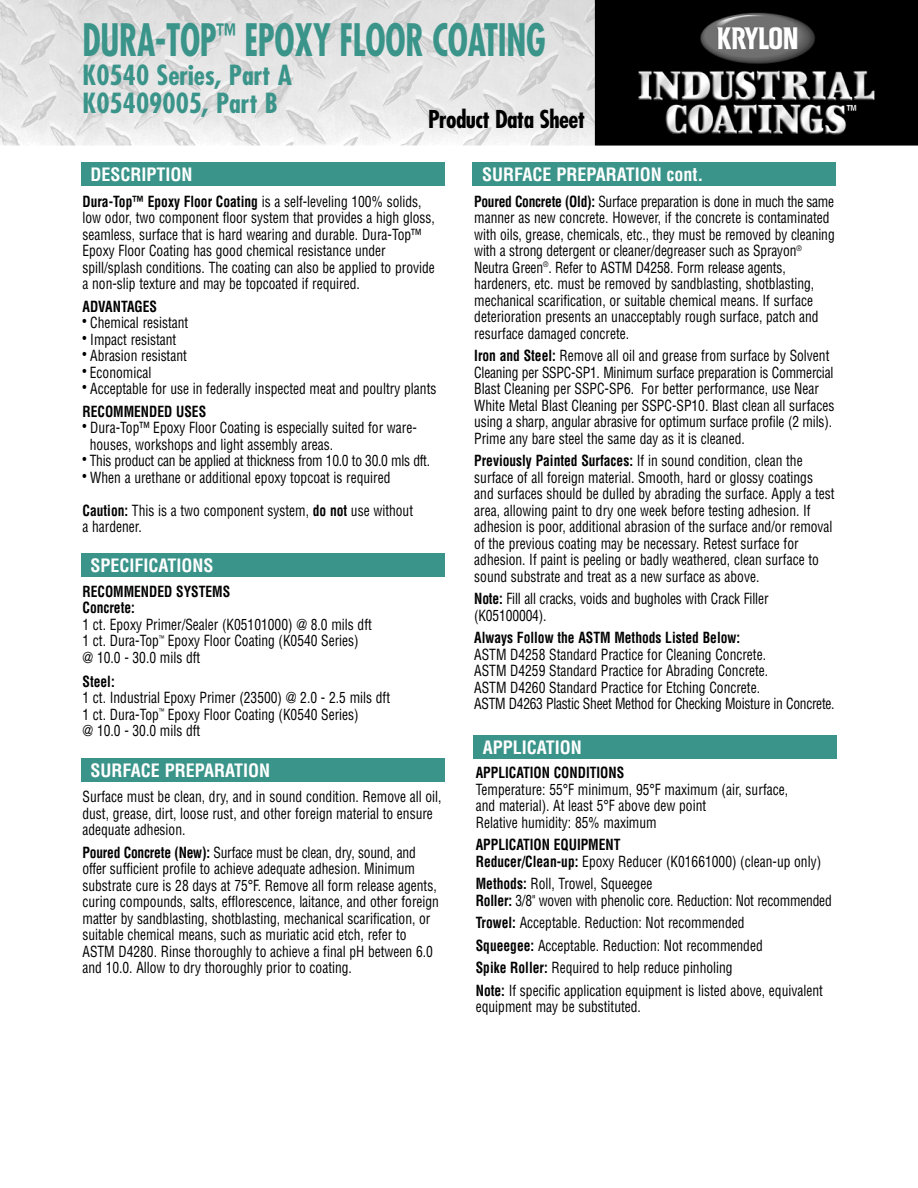
<style>
.page{position:relative;width:918px;height:1188px;background:#fff}
.page>*{position:absolute;margin:0;border:0;box-sizing:border-box;transform-origin:0 0}
.t1{font:700 condensed 43.5px "Futura";letter-spacing:-.01em;color:#3b948a;scale:.8 1}
.t2{font:700 condensed 27px/28.5px "Futura";color:#3b948a}
.t3{font:700 condensed 24px "Futura";letter-spacing:-.025em;color:#000}
.t4{font:700 condensed 18px "Helvetica";color:#fff}
.t5{font:condensed 15px/16.5px "Helvetica";color:#000;scale:.9 1}
.t6{font:700 condensed 15px/16.5px "Helvetica";color:#000;scale:.9 1}
.t7{font:condensed 15px "Helvetica";letter-spacing:-.02em;color:#000;scale:.9 1}
.s1{font-weight:700}
.s2{font-size:13.5px}
.s3{font-weight:400}
</style>
<div class="page">
<div style="left:81px;top:162px;width:363px;height:24px;background:#3b948a"></div>
<div style="left:81px;top:553px;width:363px;height:24px;background:#3b948a"></div>
<div style="left:472px;top:162px;width:364px;height:24px;background:#3b948a"></div>
<img style="left:0;top:0;width:918px;height:145px">
<div style="left:81px;top:758px;width:363px;height:24px;background:#3b948a"></div>
<div style="left:473px;top:735px;width:364px;height:24px;background:#3b948a"></div>
<h1 class="t1" style="left:82px;top:21px;width:580px">DURA-TOP<sup>™</sup> EPOXY FLOOR COATING</h1>
<h2 class="t2" style="left:82px;top:63px;width:211px">K0540 Series, Part A<br>K05409005, Part B</h2>
<h3 class="t3" style="left:428px;top:108px;width:159px">Product Data Sheet</h3>
<p class="t4" style="left:91px;top:167px;width:104px">DESCRIPTION</p>
<p class="t5" style="left:82px;top:194px;width:393px"><span class="s1">Dura-Top™ Epoxy Floor Coating</span> is a self-leveling 100% solids, low odor, two component floor system that provides a high gloss, seamless, surface that is hard wearing and durable. Dura-Top™ Epoxy Floor Coating has good chemical resistance under spill/splash conditions. The coating can also be applied to provide a non-slip texture and may be topcoated if required.</p>
<p class="t6" style="left:82px;top:299px;width:84px">ADVANTAGES</p>
<p class="t5" style="left:82px;top:316px;width:119px"><span class="s2">•</span> Chemical resistant</p>
<p class="t5" style="left:82px;top:332px;width:106px"><span class="s2">•</span> Impact resistant</p>
<p class="t5" style="left:82px;top:349px;width:118px"><span class="s2">•</span> Abrasion resistant</p>
<p class="t5" style="left:82px;top:365px;width:78px"><span class="s2">•</span> Economical</p>
<p class="t5" style="left:82px;top:379px;width:395px;line-height:22.5px"><span class="s2">•</span> Acceptable for use in federally inspected meat and poultry plants<br><span class="s1">RECOMMENDED USES</span></p>
<p class="t5" style="left:90px;top:421px;width:365px;text-indent:-7px"><span class="s2">•</span> Dura-Top™ Epoxy Floor Coating is especially suited for ware&shy;houses, workshops and light assembly areas.</p>
<p class="t7" style="left:82px;top:455px;width:388px"><span class="s2">•</span> This product can be applied at thickness from 10.0 to 30.0 mls dft.</p>
<p class="t5" style="left:82px;top:470px;width:344px"><span class="s2">•</span> When a urethane or additional epoxy topcoat is required</p>
<p class="t5" style="left:82px;top:503px;width:369px"><span class="s1">Caution:</span> This is a two component system, <span class="s1">do not</span> use without a hardener.</p>
<p class="t4" style="left:91px;top:558px;width:125px">SPECIFICATIONS</p>
<p class="t6" style="left:82px;top:584px;width:166px">RECOMMENDED SYSTEMS<br>Concrete:</p>
<p class="t5" style="left:82px;top:617px;width:323px">1 ct. Epoxy Primer/Sealer (K05101000) @ 8.0 mils dft<br>1 ct. Dura-Top<sup>™</sup> Epoxy Floor Coating (K0540 Series) @ 10.0 - 30.0 mils dft</p>
<p class="t6" style="left:82px;top:674px;width:37px">Steel:</p>
<p class="t5" style="left:82px;top:691px;width:343px">1 ct. Industrial Epoxy Primer (23500) @ 2.0 - 2.5 mils dft<br>1 ct. Dura-Top<sup>™</sup> Epoxy Floor Coating (K0540 Series)<br>@ 10.0 - 30.0 mils dft</p>
<p class="t4" style="left:482px;top:167px;width:223px">SURFACE PREPARATION cont.</p>
<p class="t5" style="left:474px;top:195px;width:402px"><span class="s1">Poured Concrete (Old):</span> Surface preparation is done in much the same manner as new concrete. However, if the concrete is contaminated with oils, grease, chemicals, etc., they must be removed by cleaning with a strong detergent or cleaner/degreaser such as Sprayon<sup>® </sup>Neutra Green<sup>®</sup>. Refer to ASTM D4258. Form release agents, hardeners, etc. must be removed by sandblasting, shotblasting, mechanical scarification, or suitable chemical means. If surface deterioration presents an unacceptably rough surface, patch and resurface damaged concrete.</p>
<p class="t5" style="left:474px;top:349px;width:402px"><span class="s1">Iron and Steel:</span> Remove all oil and grease from surface by Solvent Cleaning per SSPC-SP1. Minimum surface preparation is Commercial Blast Cleaning per SSPC-SP6. For better performance, use Near White Metal Blast Cleaning per SSPC-SP10. Blast clean all surfaces using a sharp, angular abrasive for optimum surface profile (2 mils).<br>Prime any bare steel the same day as it is cleaned.</p>
<p class="t5" style="left:474px;top:454px;width:402px"><span class="s1">Previously Painted Surfaces:</span> If in sound condition, clean the surface of all foreign material. Smooth, hard or glossy coatings and surfaces should be dulled by abrading the surface. Apply a test area, allowing paint to dry one week before testing adhesion. If adhesion is poor, additional abrasion of the surface and/or removal of the previous coating may be necessary. Retest surface for adhesion. If paint is peeling or badly weathered, clean surface to sound substrate and treat as a new surface as above.</p>
<p class="t5" style="left:474px;top:592px;width:328px"><span class="s1">Note:</span> Fill all cracks, voids and bugholes with Crack Filler (K05100004).</p>
<p class="t6" style="left:474px;top:631px;width:297px">Always Follow the ASTM Methods Listed Below:</p>
<p class="t5" style="left:474px;top:648px;width:402px">ASTM D4258 Standard Practice for Cleaning Concrete.<br>ASTM D4259 Standard Practice for Abrading Concrete.<br>ASTM D4260 Standard Practice for Etching Concrete.<br>ASTM D4263 Plastic Sheet Method for Checking Moisture in Concrete.</p>
<p class="t4" style="left:483px;top:741px;width:101px">APPLICATION</p>
<p class="t4" style="left:91px;top:763px;width:181px">SURFACE PREPARATION</p>
<p class="t6" style="left:476px;top:766px;width:166px">APPLICATION CONDITIONS</p>
<p class="t5" style="left:476px;top:782px;width:349px">Temperature: 55°F minimum, 95°F maximum (air, surface, and material). At least 5°F above dew point<br>Relative humidity: 85% maximum</p>
<p class="t6" style="left:476px;top:838px;width:385px">APPLICATION EQUIPMENT<br>Reducer/Clean-up: <span class="s3">Epoxy Reducer (K01661000) (clean-up only)</span></p>
<p class="t5" style="left:476px;top:877px;width:397px"><span class="s1">Methods:</span> Roll, Trowel, Squeegee<br><span class="s1">Roller:</span> 3/8" woven with phenolic core. Reduction: Not recommended</p>
<p class="t5" style="left:476px;top:913px;width:387px;line-height:22.5px"><span class="s1">Trowel:</span> Acceptable. Reduction: Not recommended<br><span class="s1">Squeegee:</span> Acceptable. Reduction: Not recommended<br><span class="s1">Spike Roller:</span> Required to help reduce pinholing<br><span class="s1">Note:</span> If specific application equipment is listed above, equivalent</p>
<p class="t5" style="left:476px;top:1000px;width:185px">equipment may be substituted.</p>
<p class="t5" style="left:82px;top:790px;width:401px">Surface must be clean, dry, and in sound condition. Remove all oil, dust, grease, dirt, loose rust, and other foreign material to ensure adequate adhesion.</p>
<p class="t5" style="left:82px;top:845px;width:398px"><span class="s1">Poured Concrete (New):</span> Surface must be clean, dry, sound, and offer sufficient profile to achieve adequate adhesion. Minimum substrate cure is 28 days at 75°F. Remove all form release agents, curing compounds, salts, efflorescence, laitance, and other foreign matter by sandblasting, shotblasting, mechanical scarification, or suitable chemical means, such as muriatic acid etch, refer to ASTM D4280. Rinse thoroughly to achieve a final pH between 6.0 and 10.0. Allow to dry thoroughly prior to coating.</p>
</div>
